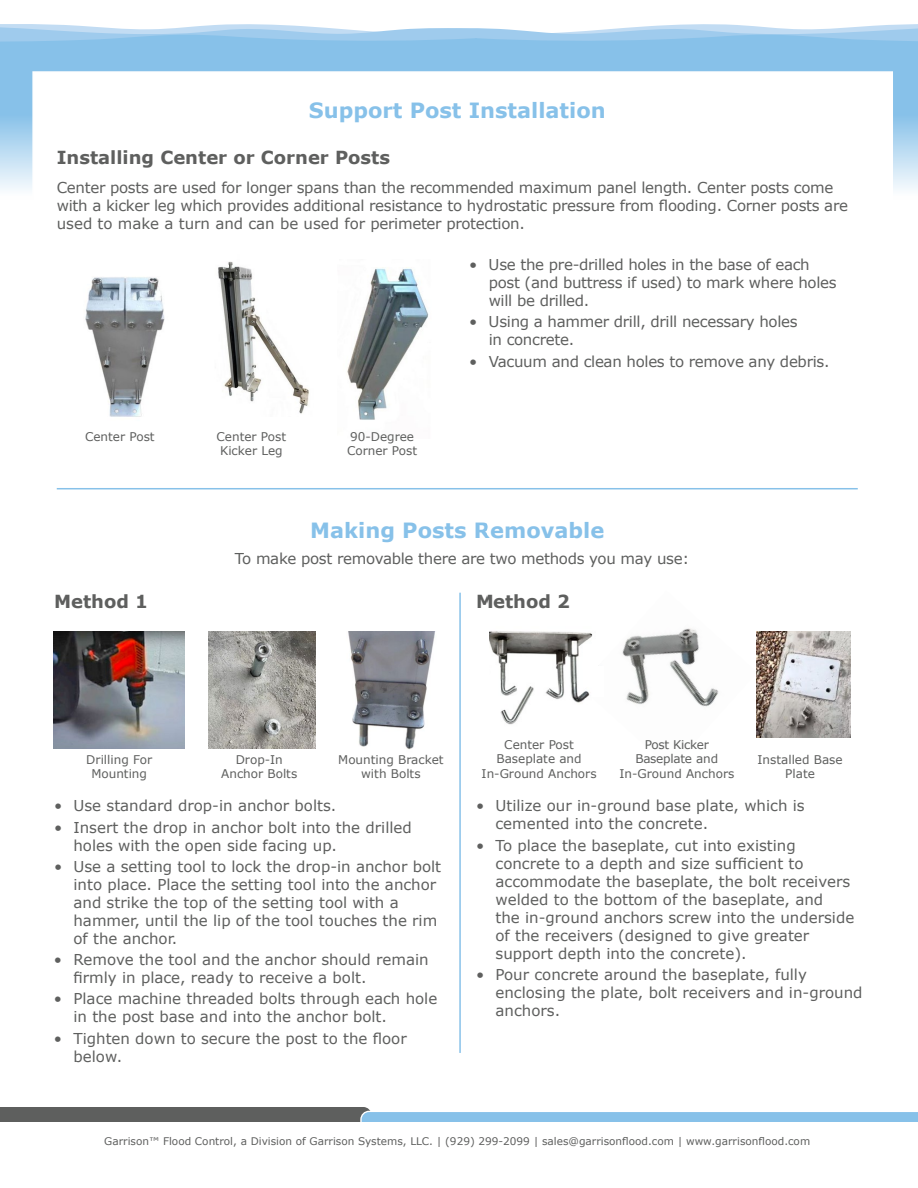
<style>
.page{position:relative;width:918px;height:1188px;background:#fff}
.page>*{position:absolute;margin:0;border:0;box-sizing:border-box;transform-origin:0 0}
.t1{font:700 21px "Verdana";color:#87c1e9}
.t2{font:700 18px "Verdana";color:#5e5f5e}
.t3{font:15px/18px "Verdana";color:#5e5f5e}
.t4{font:15px/18px "Verdana";letter-spacing:-.02em;color:#5e5f5e}
.t5{font:12px/14.4px "Verdana";color:#5e5f5e;text-align:center}
.t6{font:12px/14.4px "Verdana";letter-spacing:-.02em;color:#5e5f5e;text-align:center}
.t7{font:10.5px "Verdana";color:#5e5f5e}
</style>
<div class="page">
<svg style="left:0;top:24px;width:918px;height:10px"></svg>
<svg style="left:477px;top:34px;width:441px;height:156px;background:#8ec4ea"></svg>
<svg style="left:0;top:34px;width:477px;height:156px;background:#8fc5ea"></svg>
<div style="left:32px;top:71px;width:861px;height:357px;background:#fff;border:2px solid #fff"></div>
<svg style="left:0;top:1107px;width:918px;height:15px"></svg>
<img style="left:337px;top:267px;width:102px;height:161px">
<hr style="left:57px;top:488px;width:801px;height:1px;background:#87c1e9">
<img style="left:70px;top:277px;width:108px;height:151px">
<img style="left:218px;top:261px;width:91px;height:153px">
<img style="left:54px;top:631px;width:131px;height:117px">
<img style="left:208px;top:631px;width:108px;height:117px">
<img style="left:348px;top:631px;width:88px;height:119px">
<hr style="left:459px;top:593px;width:2px;height:460px;background:#87c1e9">
<img style="left:757px;top:631px;width:94px;height:107px">
<img style="left:489px;top:631px;width:91px;height:94px">
<img style="left:580px;top:628px;width:177px;height:110px">
<svg style="left:567px;top:666px;width:37px;height:31px"></svg>
<h1 class="t1" style="left:309px;top:96px;width:298px">Support Post Installation</h1>
<p class="t2" style="left:57px;top:146px;width:335px">Installing Center or Corner Posts</p>
<p class="t4" style="left:57px;top:179px;width:793px">Center posts are used for longer spans than the recommended maximum panel length. Center posts come with a kicker leg which provides additional resistance to hydrostatic pressure from flooding. Corner posts are used to make a turn and can be used for perimeter protection.</p>
<p class="t5" style="left:85px;top:429px;width:71px">Center Post</p>
<p class="t5" style="left:347px;top:429px;width:72px;text-align:left">90-Degree<br>Corner Post</p>
<p class="t5" style="left:217px;top:429px;width:71px;text-align:left">Center Post<br>Kicker Leg</p>
<p class="t4" style="left:489px;top:256px;width:350px;text-indent:-19px">• Use the pre-drilled holes in the base of each post (and buttress if used) to mark where holes will be drilled.</p>
<p class="t4" style="left:489px;top:313px;width:311px;text-indent:-20px">• Using a hammer drill, drill necessary holes in concrete.</p>
<p class="t4" style="left:469px;top:352px;width:362px">• Vacuum and clean holes to remove any debris.</p>
<h1 class="t1" style="left:310px;top:517px;width:295px">Making Posts Removable</h1>
<p class="t2" style="left:54px;top:590px;width:95px">Method 1</p>
<p class="t4" style="left:235px;top:550px;width:456px">To make post removable there are two methods you may use:</p>
<p class="t2" style="left:476px;top:590px;width:95px">Method 2</p>
<p class="t5" style="left:86px;top:752px;width:67px">Drilling For<br>Mounting</p>
<p class="t5" style="left:221px;top:752px;width:78px">Drop-In<br>Anchor Bolts</p>
<p class="t5" style="left:338px;top:752px;width:107px">Mounting Bracket with Bolts</p>
<p class="t5" style="left:482px;top:737px;width:117px">Center Post<br>Baseplate and<br>In-Ground Anchors</p>
<p class="t6" style="left:619px;top:737px;width:117px">Post Kicker<br>Baseplate and<br>In-Ground Anchors</p>
<p class="t5" style="left:758px;top:752px;width:87px">Installed Base<br>Plate</p>
<p class="t3" style="left:54px;top:797px;width:284px">• Use standard drop-in anchor bolts.</p>
<p class="t3" style="left:74px;top:818px;width:340px;text-indent:-20px">• Insert the drop in anchor bolt into the drilled holes with the open side facing up.</p>
<p class="t3" style="left:73px;top:858px;width:369px;text-indent:-19px">• Use a setting tool to lock the drop-in anchor bolt into place. Place the setting tool into the anchor and strike the top of the setting tool with a hammer, until the lip of the tool touches the rim of the anchor.</p>
<p class="t3" style="left:74px;top:951px;width:357px;text-indent:-20px">• Remove the tool and the anchor should remain firmly in place, ready to receive a bolt.</p>
<p class="t3" style="left:74px;top:990px;width:365px;text-indent:-20px">• Place machine threaded bolts through each hole in the post base and into the anchor bolt.</p>
<p class="t3" style="left:74px;top:1029px;width:335px;text-indent:-20px">• Tighten down to secure the post to the floor below.</p>
<p class="t3" style="left:496px;top:797px;width:311px;text-indent:-19px">• Utilize our in-ground base plate, which is cemented into the concrete.</p>
<p class="t3" style="left:496px;top:836px;width:360px;text-indent:-20px">• To place the baseplate, cut into existing concrete to a depth and size sufficient to accommodate the baseplate, the bolt receivers welded to the bottom of the baseplate, and<br>the in-ground anchors screw into the underside of the receivers (designed to give greater support depth into the concrete).</p>
<p class="t3" style="left:496px;top:966px;width:369px;text-indent:-20px">• Pour concrete around the baseplate, fully enclosing the plate, bolt receivers and in-ground anchors.</p>
<p class="t7" style="left:104px;top:1134px;width:707px">Garrison™ Flood Control, a Division of Garrison Systems, LLC. | (929) 299-2099 | sales@garrisonflood.com | www.garrisonflood.com</p>
</div>
